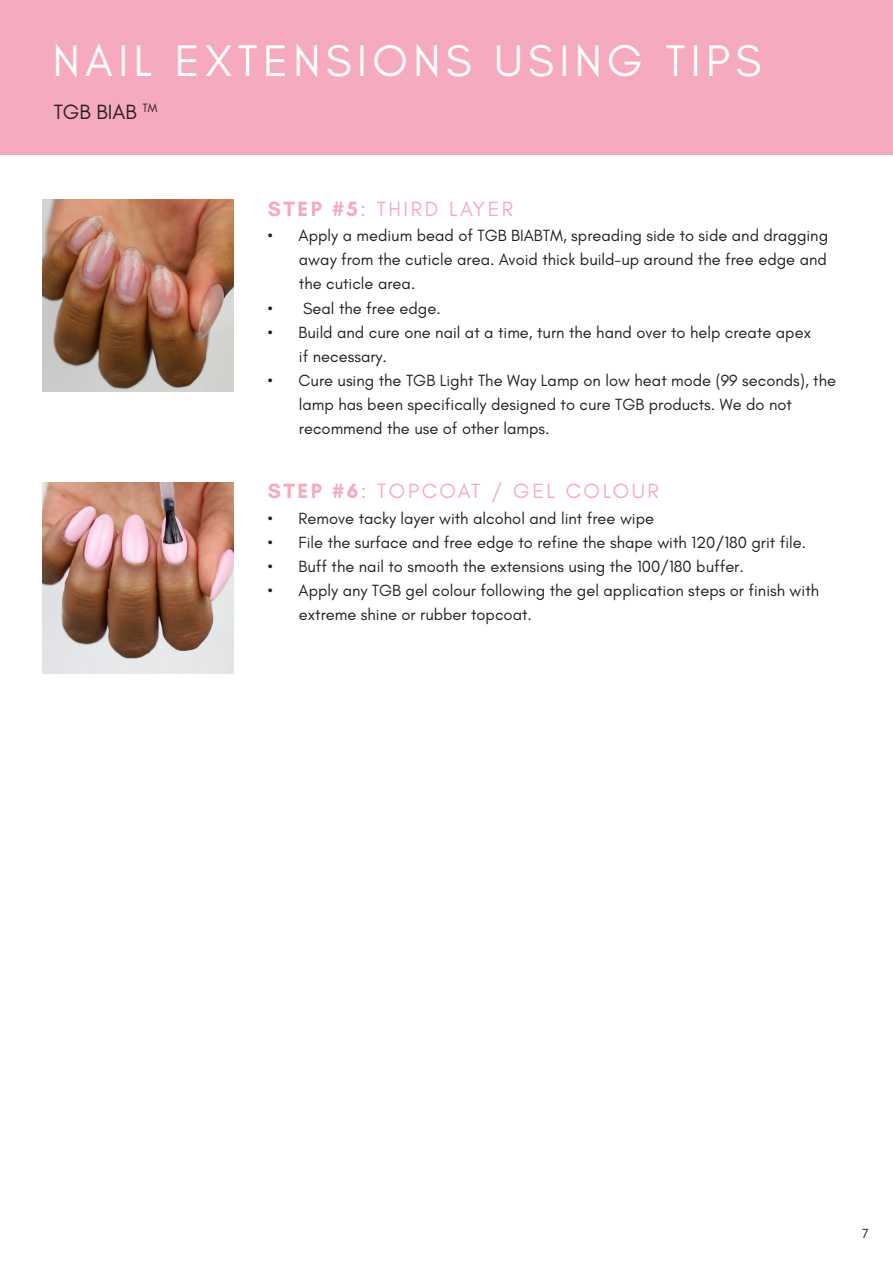
<style>
.page{position:relative;width:893px;height:1263px;background:#fff}
.page>*{position:absolute;margin:0;border:0;box-sizing:border-box;transform-origin:0 0}
.t1{font:45px "Glacial Indifference";letter-spacing:.12em;color:#fff}
.t2{font:21px "Glacial Indifference";letter-spacing:.12em;color:#f6aabe}
.t3{font:21px "Glacial Indifference";color:#231f20}
.t4{font:16.5px/24px "Glacial Indifference";color:#231f20}
.t5{font:13.5px "Glacial Indifference";color:#231f20}
.s1{font-weight:700}
</style>
<div class="page">
<div style="left:0;top:0;width:893px;height:154px;background:#f6aabe"></div>
<img style="left:42px;top:200px;width:192px;height:191px">
<img style="left:42px;top:482px;width:192px;height:192px">
<p class="t1" style="left:53px;top:36px;width:710px">NAIL EXTENSIONS USING TIPS</p>
<p class="t3" style="left:54px;top:100px;width:105px">TGB BIAB <sup>TM</sup></p>
<p class="t2" style="left:268px;top:197px;width:247px"><span class="s1">STEP #5</span>: THIRD LAYER</p>
<p class="t4" style="left:299px;top:224px;width:531px;text-align:justify;text-indent:-31px">• Apply a medium bead of TGB BIABTM, spreading side to side and dragging away from the cuticle area. Avoid thick build-up around the free edge and the cuticle area.</p>
<p class="t4" style="left:268px;top:296px;width:175px">• Seal the free edge.</p>
<p class="t4" style="left:299px;top:320px;width:514px;text-indent:-31px">• Build and cure one nail at a time, turn the hand over to help create apex if necessary.</p>
<p class="t4" style="left:299px;top:368px;width:539px;text-indent:-31px">• Cure using the TGB Light The Way Lamp on low heat mode (99 seconds), the lamp has been specifically designed to cure TGB products. We do not recommend the use of other lamps.</p>
<p class="t2" style="left:268px;top:479px;width:393px"><span class="s1">STEP #6</span>: TOPCOAT / GEL COLOUR</p>
<p class="t4" style="left:268px;top:507px;width:388px">• Remove tacky layer with alcohol and lint free wipe</p>
<p class="t4" style="left:268px;top:531px;width:540px">• File the surface and free edge to refine the shape with 120/180 grit file.</p>
<p class="t4" style="left:268px;top:555px;width:478px">• Buff the nail to smooth the extensions using the 100/180 buffer.</p>
<p class="t4" style="left:299px;top:579px;width:522px;text-indent:-31px">• Apply any TGB gel colour following the gel application steps or finish with extreme shine or rubber topcoat.</p>
<p class="t5" style="left:862px;top:1226px;width:8px">7</p>
</div>
